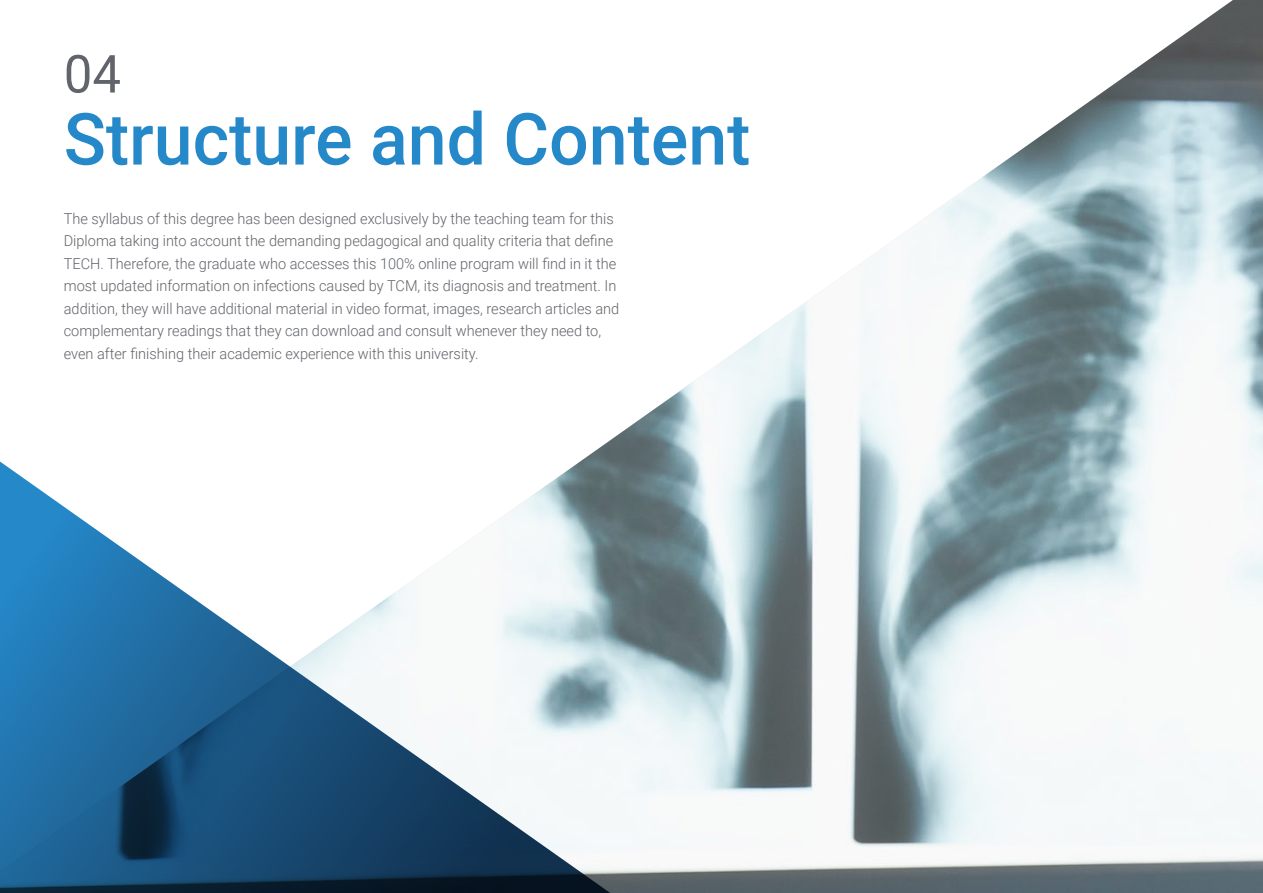
<style>
.page{position:relative;width:1263px;height:893px;background:#fff}
.page>*{position:absolute;margin:0;border:0;box-sizing:border-box;transform-origin:0 0}
.t1{font:500 72px "Roboto";color:#2488c9}
.t2{font:52.5px "Roboto";color:#61646a}
.t3{font:300 15px/22.5px "Roboto";color:#61646a}
</style>
<div class="page">
<img style="left:602px;top:0;width:661px;height:893px">
<svg style="left:0;top:446px;width:640px;height:447px"></svg>
<h2 class="t2" style="left:64px;top:37px;width:59px">04</h2>
<h1 class="t1" style="left:64px;top:89px;width:688px">Structure and Content</h1>
<p class="t3" style="left:64px;top:207px;width:557px">The syllabus of this degree has been designed exclusively by the teaching team for this Diploma taking into account the demanding pedagogical and quality criteria that define TECH. Therefore, the graduate who accesses this 100% online program will find in it the most updated information on infections caused by TCM, its diagnosis and treatment. In addition, they will have additional material in video format, images, research articles and complementary readings that they can download and consult whenever they need to, even after finishing their academic experience with this university.</p>
</div>
